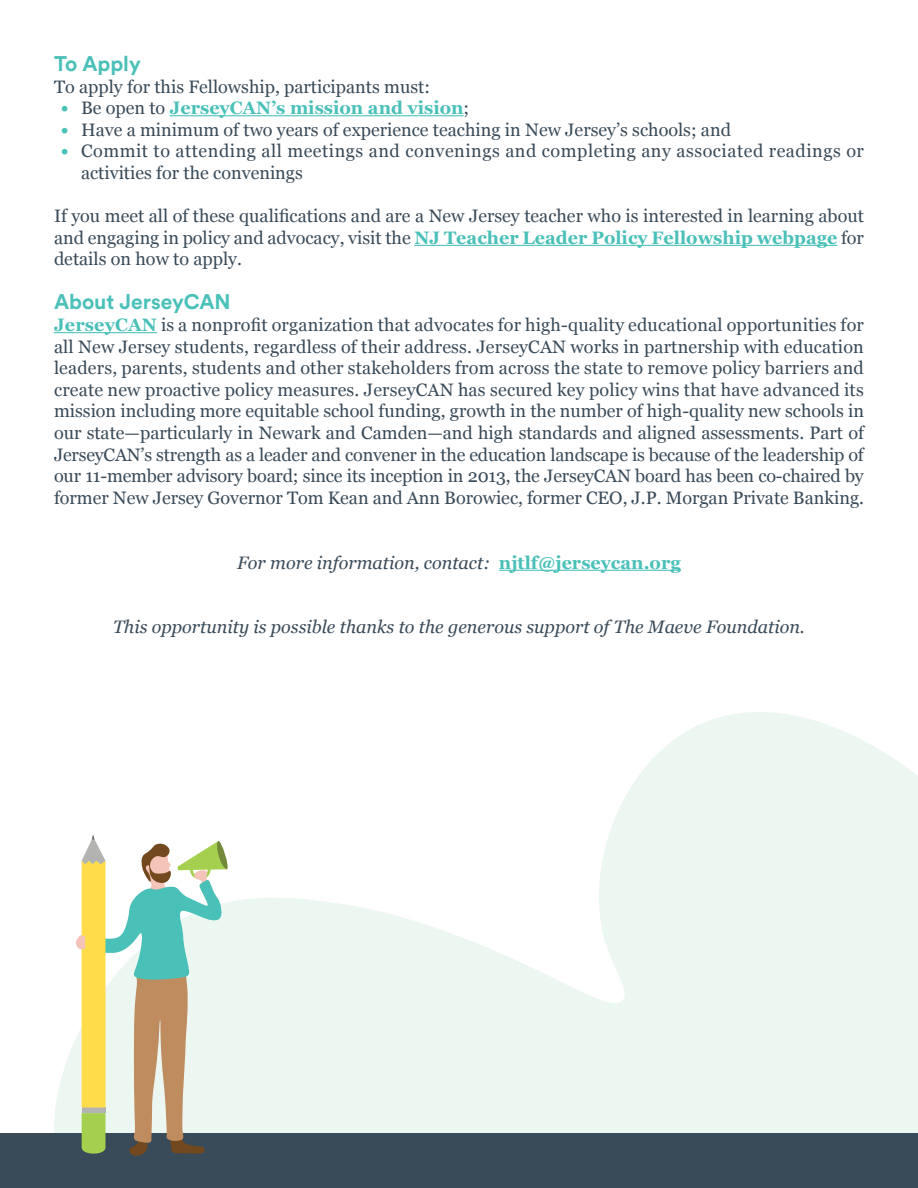
<style>
.page{position:relative;width:918px;height:1188px;background:#fff}
.page>*{position:absolute;margin:0;border:0;box-sizing:border-box;transform-origin:0 0}
.t1{font:700 21px "Circular Std";color:#49c0b8}
.t2{font:18px/21.6px "Georgia";color:#394a58;text-align:justify}
.t3{font:italic 18px "Georgia";color:#394a58}
.t4{font:18px/21.6px "Georgia";letter-spacing:.03em;color:#394a58}
.t5{font:700 18px "Georgia";color:#49c0b8}
.s1{font-weight:400;color:#394a58}
.s2{font-weight:700;color:#49c0b8}
.s3{font-weight:700;font-style:normal;color:#49c0b8}
</style>
<div class="page">
<hr style="left:170px;top:115px;width:294px;height:1px;background:#49c0b8">
<hr style="left:414px;top:245px;width:423px;height:1px;background:#49c0b8">
<hr style="left:54px;top:332px;width:103px;height:1px;background:#49c0b8">
<hr style="left:499px;top:570px;width:182px;height:1px;background:#49c0b8">
<svg style="left:29px;top:712px;width:889px;height:422px;fill:#edf7f1"></svg>
<div style="left:0;top:1134px;width:918px;height:54px;background:#394a58"></div>
<svg style="left:76px;top:834px;width:154px;height:322px"></svg>
<p class="t1" style="left:54px;top:50px;width:88px">To Apply</p>
<p class="t2" style="left:54px;top:75px;width:378px">To apply for this Fellowship, participants must:</p>
<p class="t5" style="left:61px;top:94px;width:410px">• <span class="s1">Be open to</span> JerseyCAN’s mission and vision<span class="s1">;</span></p>
<p class="t2" style="left:61px;top:118px;width:672px"><span class="s2">•</span> Have a minimum of two years of experience teaching in New Jersey’s schools; and</p>
<p class="t4" style="left:81px;top:140px;width:784px;text-indent:-20px"><span class="s2">•</span> Commit to attending all meetings and convenings and completing any associated readings or activities for the convenings</p>
<p class="t2" style="left:54px;top:204px;width:812px">If you meet all of these qualifications and are a New Jersey teacher who is interested in learning about and engaging in policy and advocacy, visit the <span class="s2">NJ Teacher Leader Policy Fellowship webpage</span> for details on how to apply.</p>
<p class="t1" style="left:54px;top:289px;width:178px">About JerseyCAN</p>
<p class="t2" style="left:54px;top:313px;width:812px"><span class="s2">JerseyCAN</span> is a nonprofit organization that advocates for high-quality educational opportunities for all New Jersey students, regardless of their address. JerseyCAN works in partnership with education leaders, parents, students and other stakeholders from across the state to remove policy barriers and create new proactive policy measures. JerseyCAN has secured key policy wins that have advanced its mission including more equitable school funding, growth in the number of high-quality new schools in our state—particularly in Newark and Camden—and high standards and aligned assessments. Part of JerseyCAN’s strength as a leader and convener in the education landscape is because of the leadership of our 11-member advisory board; since its inception in 2013, the JerseyCAN board has been co-chaired by former New Jersey Governor Tom Kean and Ann Borowiec, former CEO, J.P. Morgan Private Banking.</p>
<p class="t3" style="left:237px;top:549px;width:445px">For more information, contact: <span class="s3">njtlf@jerseycan.org</span></p>
<p class="t3" style="left:113px;top:614px;width:693px">This opportunity is possible thanks to the generous support of The Maeve Foundation.</p>
</div>
